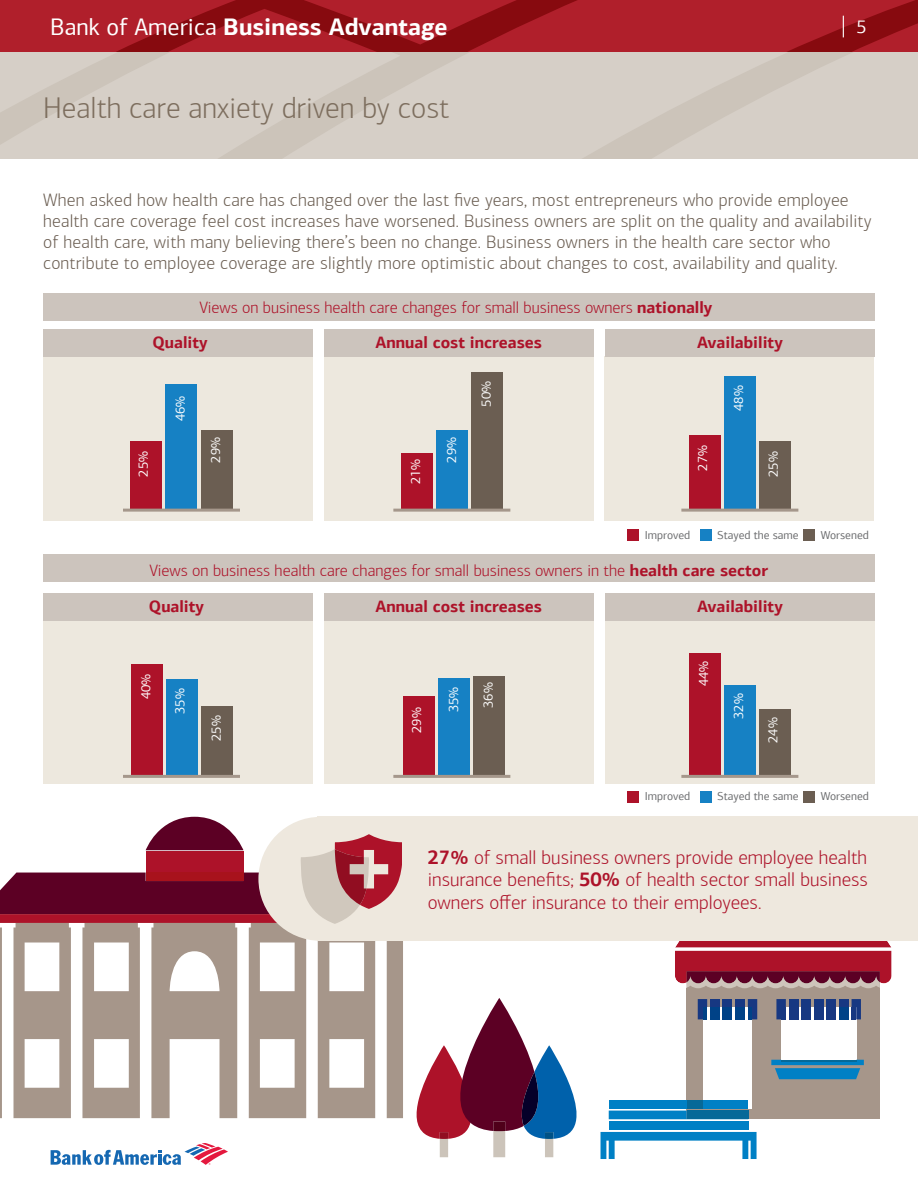
<style>
.page{position:relative;width:918px;height:1188px;background:#fff}
.page>*{position:absolute;margin:0;border:0;box-sizing:border-box;transform-origin:0 0}
.t1{font:300 30px "Connections";color:#7d6e5e}
.t2{font:700 24px "Connections";color:#fff}
.t3{font:300 19.5px/22.5px "Connections";color:#ad1229;text-align:justify}
.t4{font:18.15px "Connections";color:#fff}
.t5{font:300 18px/21px "Connections";letter-spacing:.01em;color:#6b5e52}
.t6{font:300 16.5px "Connections";color:#ad1229}
.t7{font:700 16.5px "Connections";color:#ad1229}
.t8{font:13.2px "Connections";color:#fff}
.t9{font:11.55px "Connections";color:#6d6e70}
.s1{font-weight:400}
.s2{font-weight:700}
</style>
<div class="page">
<svg style="left:51px;top:1143px;width:176px;height:22px"></svg>
<svg style="left:0;top:51px;width:918px;height:107px;background:#d3cbc3"></svg>
<svg style="left:0;top:0;width:918px;height:51px;background:#a61924"></svg>
<svg style="left:843px;top:16px;width:1px;height:21px"></svg>
<div style="left:687px;top:971px;width:193px;height:148px;background:#a6968a"></div>
<div style="left:781px;top:1007px;width:75px;height:55px;background:#fff"></div>
<svg style="left:771px;top:1060px;width:93px;height:19px"></svg>
<svg style="left:852px;top:999px;width:9px;height:20px"></svg>
<hr style="left:852px;top:1007px;width:4px;height:12px;background:#173882">
<div style="left:839px;top:999px;width:9px;height:8px;background:#173882"></div>
<div style="left:839px;top:1007px;width:9px;height:12px;background:#004287"></div>
<div style="left:827px;top:999px;width:9px;height:8px;background:#173882"></div>
<div style="left:827px;top:1007px;width:9px;height:12px;background:#173882"></div>
<div style="left:814px;top:999px;width:9px;height:8px;background:#173882"></div>
<div style="left:814px;top:1007px;width:9px;height:12px;background:#173882"></div>
<div style="left:801px;top:999px;width:10px;height:8px;background:#173882"></div>
<div style="left:801px;top:1007px;width:10px;height:12px;background:#173882"></div>
<div style="left:789px;top:999px;width:9px;height:8px;background:#173882"></div>
<div style="left:789px;top:1007px;width:9px;height:12px;background:#173882"></div>
<svg style="left:776px;top:999px;width:10px;height:20px"></svg>
<div style="left:781px;top:1007px;width:5px;height:12px;background:#173882"></div>
<svg style="left:675px;top:941px;width:217px;height:47px;background:#a83a4d"></svg>
<svg style="left:0;top:924px;width:403px;height:194px;fill:#a6968a"></svg>
<svg style="left:25px;top:943px;width:339px;height:145px"></svg>
<div style="left:43px;top:357px;width:270px;height:164px;background:#ede8de"></div>
<div style="left:43px;top:619px;width:270px;height:165px;background:#ede8de"></div>
<div style="left:43px;top:330px;width:270px;height:27px;background:#ccc4bd"></div>
<div style="left:43px;top:293px;width:831px;height:28px;background:#ccc4bd"></div>
<div style="left:43px;top:555px;width:831px;height:27px;background:#ccc4bd"></div>
<div style="left:43px;top:593px;width:270px;height:27px;background:#ccc4bd"></div>
<div style="left:324px;top:357px;width:270px;height:164px;background:#ede8de"></div>
<div style="left:324px;top:619px;width:270px;height:165px;background:#ede8de"></div>
<div style="left:604px;top:357px;width:270px;height:164px;background:#ede8de"></div>
<div style="left:605px;top:619px;width:270px;height:165px;background:#ede8de"></div>
<div style="left:324px;top:330px;width:270px;height:27px;background:#ccc4bd"></div>
<div style="left:324px;top:593px;width:270px;height:27px;background:#ccc4bd"></div>
<div style="left:605px;top:330px;width:270px;height:27px;background:#ccc4bd"></div>
<div style="left:605px;top:593px;width:270px;height:27px;background:#ccc4bd"></div>
<div style="left:166px;top:384px;width:31px;height:126px;background:#1681c4"></div>
<div style="left:130px;top:442px;width:32px;height:68px;background:#ad1229"></div>
<div style="left:201px;top:430px;width:31px;height:80px;background:#6b5e52"></div>
<div style="left:166px;top:679px;width:32px;height:98px;background:#1681c4"></div>
<div style="left:131px;top:664px;width:32px;height:113px;background:#ad1229"></div>
<div style="left:202px;top:707px;width:31px;height:70px;background:#6b5e52"></div>
<div style="left:436px;top:430px;width:32px;height:80px;background:#1681c4"></div>
<div style="left:401px;top:453px;width:31px;height:57px;background:#ad1229"></div>
<div style="left:471px;top:373px;width:32px;height:137px;background:#6b5e52"></div>
<div style="left:438px;top:678px;width:32px;height:98px;background:#1681c4"></div>
<div style="left:403px;top:696px;width:32px;height:80px;background:#ad1229"></div>
<div style="left:474px;top:676px;width:31px;height:100px;background:#6b5e52"></div>
<div style="left:724px;top:376px;width:32px;height:134px;background:#1681c4"></div>
<div style="left:689px;top:435px;width:31px;height:75px;background:#ad1229"></div>
<div style="left:759px;top:442px;width:32px;height:68px;background:#6b5e52"></div>
<div style="left:724px;top:686px;width:32px;height:91px;background:#1681c4"></div>
<div style="left:689px;top:653px;width:31px;height:124px;background:#ad1229"></div>
<div style="left:759px;top:710px;width:32px;height:67px;background:#6b5e52"></div>
<div style="left:627px;top:529px;width:12px;height:12px;background:#ad1229"></div>
<div style="left:700px;top:529px;width:11px;height:12px;background:#1681c4"></div>
<div style="left:804px;top:529px;width:11px;height:12px;background:#6b5e52"></div>
<div style="left:627px;top:791px;width:12px;height:11px;background:#ad1229"></div>
<div style="left:700px;top:791px;width:11px;height:11px;background:#1681c4"></div>
<div style="left:804px;top:791px;width:11px;height:11px;background:#6b5e52"></div>
<hr style="left:123px;top:509px;width:117px;height:3px;background:#a5978b">
<hr style="left:123px;top:775px;width:117px;height:3px;background:#a5978b">
<hr style="left:393px;top:509px;width:117px;height:3px;background:#a5978b">
<hr style="left:393px;top:775px;width:117px;height:3px;background:#a5978b">
<hr style="left:681px;top:509px;width:117px;height:3px;background:#a5978b">
<hr style="left:681px;top:775px;width:117px;height:3px;background:#a5978b">
<div style="left:258px;top:817px;width:124px;height:124px;background:#eee8de;border-radius:50%"></div>
<div style="left:318px;top:817px;width:600px;height:124px;background:#eee8de"></div>
<svg style="left:0;top:817px;width:402px;height:107px"></svg>
<svg style="left:416px;top:998px;width:341px;height:161px"></svg>
<h2 class="t2" style="left:50px;top:11px;width:399px"><span class="s1">Bank of America</span> Business Advantage</h2>
<p class="t4" style="left:856px;top:16px;width:11px">5</p>
<p class="t1" style="left:43px;top:91px;width:408px">Health care anxiety driven by cost</p>
<p class="t5" style="left:43px;top:190px;width:830px">When asked how health care has changed over the last five years, most entrepreneurs who provide employee health care coverage feel cost increases have worsened. Business owners are split on the quality and availability of health care, with many believing there’s been no change. Business owners in the health care sector who contribute to employee coverage are slightly more optimistic about changes to cost, availability and quality.</p>
<p class="t6" style="left:199px;top:298px;width:515px">Views on business health care changes for small business owners <span class="s2">nationally</span></p>
<p class="t7" style="left:153px;top:333px;width:57px">Quality</p>
<p class="t7" style="left:376px;top:333px;width:168px">Annual cost increases</p>
<p class="t7" style="left:697px;top:333px;width:87px">Availability</p>
<p class="t8" style="left:172px;top:421px;width:27px;rotate:-90deg">46%</p>
<p class="t8" style="left:478px;top:407px;width:27px;rotate:-90deg">50%</p>
<p class="t8" style="left:731px;top:411px;width:27px;rotate:-90deg">48%</p>
<p class="t8" style="left:136px;top:477px;width:27px;rotate:-90deg">25%</p>
<p class="t8" style="left:208px;top:463px;width:27px;rotate:-90deg">29%</p>
<p class="t8" style="left:408px;top:484px;width:27px;rotate:-90deg">21%</p>
<p class="t8" style="left:444px;top:463px;width:27px;rotate:-90deg">29%</p>
<p class="t8" style="left:695px;top:471px;width:27px;rotate:-90deg">27%</p>
<p class="t8" style="left:766px;top:477px;width:27px;rotate:-90deg">25%</p>
<p class="t9" style="left:645px;top:528px;width:47px">Improved</p>
<p class="t9" style="left:717px;top:528px;width:83px">Stayed the same</p>
<p class="t9" style="left:821px;top:528px;width:50px">Worsened</p>
<p class="t6" style="left:149px;top:561px;width:620px">Views on business health care changes for small business owners in the <span class="s2">health care sector</span></p>
<p class="t7" style="left:149px;top:596px;width:57px">Quality</p>
<p class="t7" style="left:376px;top:596px;width:168px">Annual cost increases</p>
<p class="t7" style="left:697px;top:596px;width:87px">Availability</p>
<p class="t8" style="left:138px;top:699px;width:27px;rotate:-90deg">40%</p>
<p class="t8" style="left:172px;top:714px;width:27px;rotate:-90deg">35%</p>
<p class="t8" style="left:209px;top:741px;width:27px;rotate:-90deg">25%</p>
<p class="t8" style="left:409px;top:733px;width:27px;rotate:-90deg">29%</p>
<p class="t8" style="left:446px;top:712px;width:27px;rotate:-90deg">35%</p>
<p class="t8" style="left:481px;top:708px;width:27px;rotate:-90deg">36%</p>
<p class="t8" style="left:696px;top:686px;width:27px;rotate:-90deg">44%</p>
<p class="t8" style="left:731px;top:719px;width:27px;rotate:-90deg">32%</p>
<p class="t8" style="left:765px;top:743px;width:27px;rotate:-90deg">24%</p>
<p class="t9" style="left:645px;top:790px;width:47px">Improved</p>
<p class="t9" style="left:717px;top:790px;width:83px">Stayed the same</p>
<p class="t9" style="left:821px;top:790px;width:50px">Worsened</p>
<p class="t3" style="left:428px;top:846px;width:442px"><span class="s2">27%</span> of small business owners provide employee health insurance benefits; <span class="s2">50%</span> of health sector small business owners offer insurance to their employees.</p>
</div>
